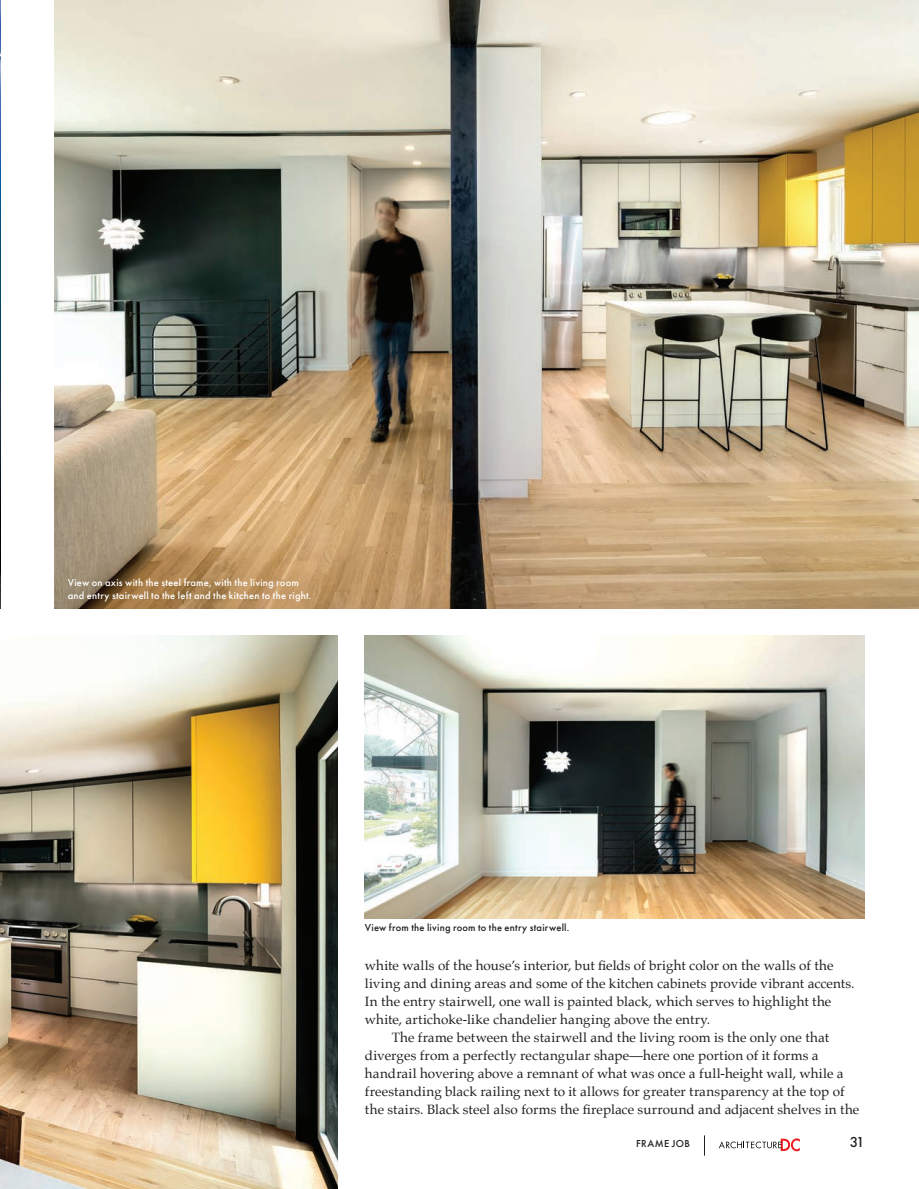
<style>
.page{position:relative;width:919px;height:1189px;background:#fff}
.page>*{position:absolute;margin:0;border:0;box-sizing:border-box;transform-origin:0 0}
.t1{font:500 15px "Futura PT";color:#231f20}
.t2{font:13.5px "Palatino";letter-spacing:.005em;color:#231f20}
.t3{font:500 10.5px/13.5px "Futura PT";letter-spacing:.025em;color:#fff}
.t4{font:500 10.5px "Futura PT";letter-spacing:.025em;color:#231f20}
</style>
<div class="page">
<img style="left:54px;top:0;width:865px;height:608px">
<img style="left:365px;top:635px;width:499px;height:283px">
<img style="left:0;top:1px;width:1px;height:607px">
<img style="left:0;top:635px;width:338px;height:554px">
<svg style="left:719px;top:1138px;width:80px;height:13px"></svg>
<svg style="left:704px;top:1135px;width:1px;height:20px"></svg>
<p class="t3" style="left:68px;top:575px;width:245px">View on axis with the steel frame, with the living room and entry stairwell to the left and the kitchen to the right.</p>
<p class="t4" style="left:365px;top:921px;width:206px">View from the living room to the entry stairwell.</p>
<p class="t2" style="left:365px;top:954px;width:470px">white walls of the house’s interior, but fields of bright color on the walls of the</p>
<p class="t2" style="left:365px;top:972px;width:491px">living and dining areas and some of the kitchen cabinets provide vibrant accents.</p>
<p class="t2" style="left:365px;top:990px;width:468px">In the entry stairwell, one wall is painted black, which serves to highlight the</p>
<p class="t2" style="left:365px;top:1008px;width:347px">white, artichoke-like chandelier hanging above the entry.</p>
<p class="t2" style="left:392px;top:1026px;width:439px">The frame between the stairwell and the living room is the only one that</p>
<p class="t2" style="left:365px;top:1044px;width:455px">diverges from a perfectly rectangular shape—here one portion of it forms a</p>
<p class="t2" style="left:365px;top:1062px;width:480px">handrail hovering above a remnant of what was once a full-height wall, while a</p>
<p class="t2" style="left:365px;top:1080px;width:481px">freestanding black railing next to it allows for greater transparency at the top of</p>
<p class="t2" style="left:365px;top:1098px;width:496px">the stairs. Black steel also forms the fireplace surround and adjacent shelves in the</p>
<p class="t4" style="left:636px;top:1137px;width:56px">FRAME JOB</p>
<p class="t1" style="left:849px;top:1133px;width:16px">31</p>
</div>
